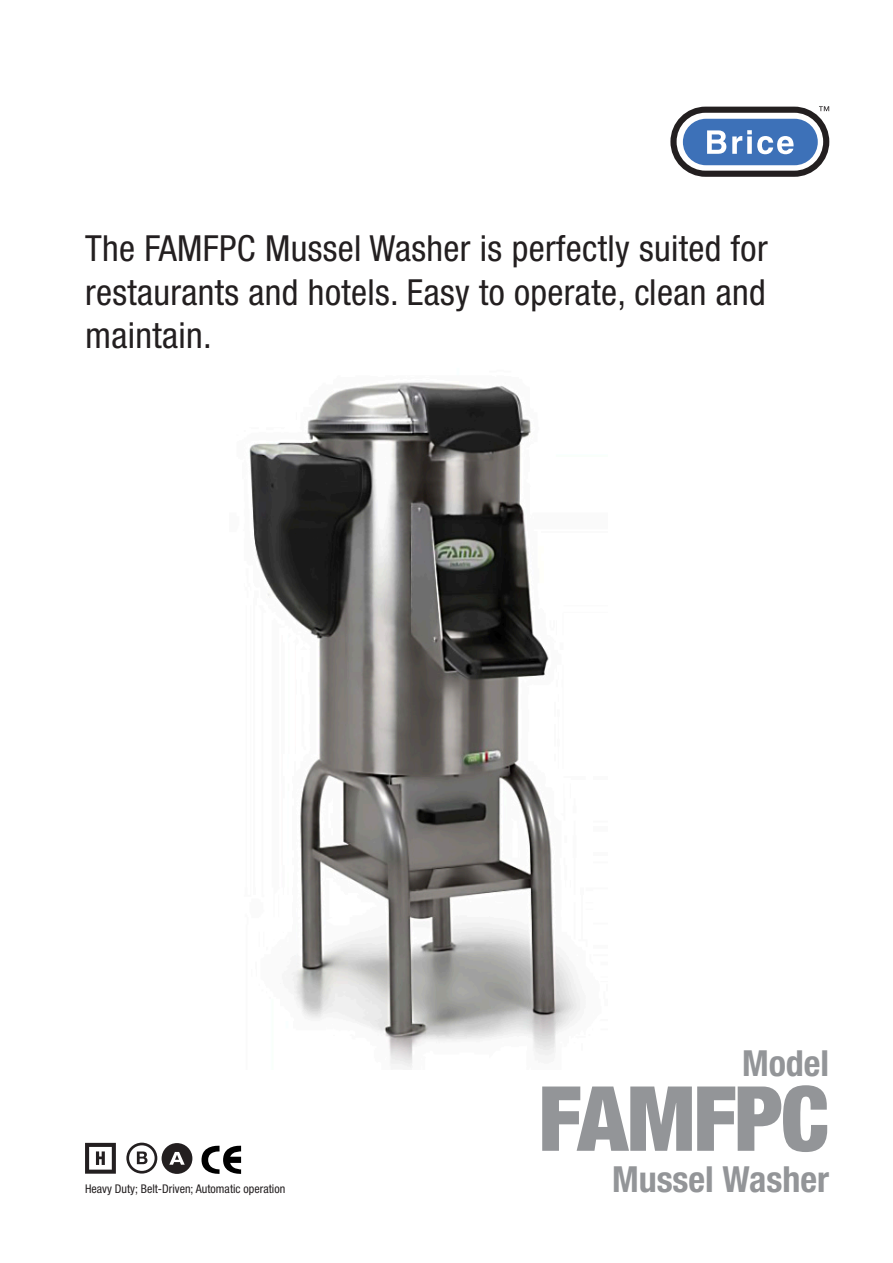
<style>
.page{position:relative;width:893px;height:1263px;background:#fff}
.page>*{position:absolute;margin:0;border:0;box-sizing:border-box;transform-origin:0 0}
.Product_Header{font:900 condensed 90px "Helvetica Neue";letter-spacing:-.02em;color:#939598}
.t1{font:condensed 36px/43.2px "Helvetica Neue";letter-spacing:.01em;color:#231f20;text-align:justify}
.Product_Subhead{font:700 condensed 36px "Helvetica Neue";color:#939598}
.t2{font:condensed 12px "Helvetica Neue";color:#231f20}
</style>
<div class="page">
<img style="left:249px;top:382px;width:332px;height:686px">
<svg style="left:670px;top:106px;width:159px;height:71px"></svg>
<svg style="left:85px;top:1143px;width:31px;height:31px"></svg>
<div style="left:162px;top:1143px;width:30px;height:31px;background:#231f20;border-radius:50%"></div>
<svg style="left:169px;top:1152px;width:16px;height:13px"></svg>
<svg style="left:126px;top:1143px;width:31px;height:30px"></svg>
<svg style="left:202px;top:1145px;width:39px;height:29px"></svg>
<p class="t1" style="left:85px;top:227px;width:684px">The FAMFPC Mussel Washer is perfectly suited for restaurants and hotels. Easy to operate, clean and maintain.</p>
<p class="Product_Subhead" style="left:742px;top:1042px;width:89px">Model</p>
<p class="t2" style="left:85px;top:1181px;width:202px">Heavy Duty; Belt-Driven; Automatic operation</p>
<p class="Product_Header" style="left:538px;top:1063px;width:292px">FAMFPC</p>
<p class="Product_Subhead" style="left:612px;top:1157px;width:219px">Mussel Washer</p>
</div>
